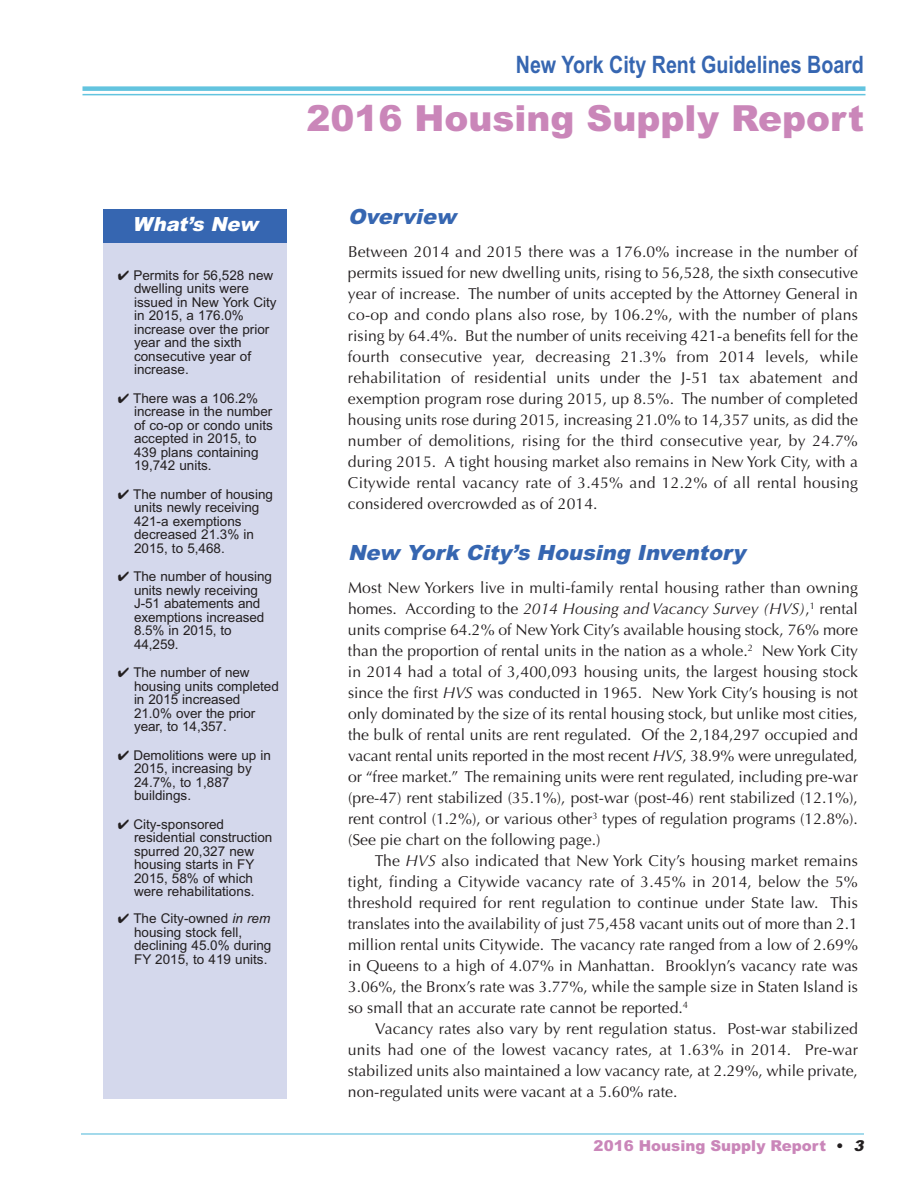
<style>
.page{position:relative;width:918px;height:1188px;background:#fff}
.page>*{position:absolute;margin:0;border:0;box-sizing:border-box;transform-origin:0 0}
.t1{font:900 36px "Arial";color:#ca86b9}
.t2{font:700 24px "Arial Narrow";color:#3666b1}
.t3{font:italic 900 21px "Arial";color:#3666b1}
.t4{font:italic 900 19.5px "Arial";color:#fff}
.t5{font:15.75px/21px "Optima";color:#231f20;text-align:justify}
.t6{font:900 15px "Arial";color:#ca86b9}
.t7{font:13.5px/13.5px "Arial";color:#231f20}
.s1{font-style:italic}
.s2{color:#231f20}
.s3{font-style:italic;color:#231f20}
</style>
<div class="page">
<div style="left:82px;top:86px;width:784px;height:5px;background:#63c4df"></div>
<hr style="left:82px;top:94px;width:784px;height:1px;background:#63c4df">
<hr style="left:81px;top:1133px;width:783px;height:2px;background:#85cee5">
<div style="left:104px;top:243px;width:183px;height:856px;background:#d4d8ec"></div>
<div style="left:104px;top:209px;width:183px;height:34px;background:#3666b1"></div>
<p class="t4" style="left:133px;top:213px;width:133px">What’s New</p>
<p class="t7" style="left:134px;top:268px;width:144px;text-indent:-16px">✔ Permits for 56,528 new dwelling units were issued in New York City in 2015, a 176.0% increase over the prior year and the sixth consecutive year of increase.</p>
<p class="t7" style="left:134px;top:391px;width:140px;text-indent:-16px">✔ There was a 106.2% increase in the number of co-op or condo units accepted in 2015, to<br>439 plans containing<br>19,742 units.</p>
<p class="t7" style="left:134px;top:487px;width:141px;text-indent:-16px">✔ The number of housing units newly receiving<br>421-a exemptions decreased 21.3% in<br>2015, to 5,468.</p>
<p class="t7" style="left:134px;top:570px;width:139px;text-indent:-16px">✔ The number of housing units newly receiving<br>J-51 abatements and exemptions increased<br>8.5% in 2015, to<br>44,259.</p>
<p class="t7" style="left:134px;top:666px;width:146px;text-indent:-16px">✔ The number of new housing units completed in 2015 increased<br>21.0% over the prior year, to 14,357.</p>
<p class="t7" style="left:134px;top:748px;width:138px;text-indent:-16px">✔ Demolitions were up in<br>2015, increasing by<br>24.7%, to 1,887 buildings.</p>
<p class="t7" style="left:134px;top:817px;width:140px;text-indent:-16px">✔ City-sponsored residential construction spurred 20,327 new housing starts in FY<br>2015, 58% of which were rehabilitations.</p>
<p class="t7" style="left:134px;top:912px;width:139px;text-indent:-16px">✔ The City-owned <span class="s1">in rem </span>housing stock fell, declining 45.0% during<br>FY 2015, to 419 units.</p>
<h2 class="t2" style="left:516px;top:51px;width:350px">New York City Rent Guidelines Board</h2>
<h1 class="t1" style="left:306px;top:98px;width:559px">2016 Housing Supply Report</h1>
<h3 class="t3" style="left:348px;top:205px;width:116px">Overview</h3>
<p class="t5" style="left:348px;top:242px;width:512px">Between 2014 and 2015 there was a 176.0% increase in the number of permits issued for new dwelling units, rising to 56,528, the sixth consecutive year of increase. The number of units accepted by the Attorney General in co-op and condo plans also rose, by 106.2%, with the number of plans rising by 64.4%. But the number of units receiving 421-a benefits fell for the fourth consecutive year, decreasing 21.3% from 2014 levels, while rehabilitation of residential units under the J-51 tax abatement and exemption program rose during 2015, up 8.5%. The number of completed housing units rose during 2015, increasing 21.0% to 14,357 units, as did the number of demolitions, rising for the third consecutive year, by 24.7% during 2015. A tight housing market also remains in New York City, with a Citywide rental vacancy rate of 3.45% and 12.2% of all rental housing considered overcrowded as of 2014.</p>
<h3 class="t3" style="left:348px;top:541px;width:405px">New York City’s Housing Inventory</h3>
<p class="t5" style="left:348px;top:578px;width:512px">Most New Yorkers live in multi-family rental housing rather than owning homes. According to the <span class="s1">2014 Housing and Vacancy Survey (HVS)</span>,<sup>1</sup> rental units comprise 64.2% of NewYork City’s available housing stock, 76% more than the proportion of rental units in the nation as a whole.<sup>2</sup> New York City in 2014 had a total of 3,400,093 housing units, the largest housing stock since the first <span class="s1">HVS</span> was conducted in 1965. New York City’s housing is not only dominated by the size of its rental housing stock, but unlike most cities, the bulk of rental units are rent regulated. Of the 2,184,297 occupied and vacant rental units reported in the most recent <span class="s1">HVS</span>, 38.9% were unregulated, or “free market.” The remaining units were rent regulated, including pre-war (pre-47) rent stabilized (35.1%), post-war (post-46) rent stabilized (12.1%), rent control (1.2%), or various other<sup>3</sup> types of regulation programs (12.8%). (See pie chart on the following page.)</p>
<p class="t5" style="left:348px;top:851px;width:512px;text-indent:27px">The <span class="s1">HVS</span> also indicated that New York City’s housing market remains tight, finding a Citywide vacancy rate of 3.45% in 2014, below the 5% threshold required for rent regulation to continue under State law. This translates into the availability of just 75,458 vacant units out of more than 2.1 million rental units Citywide. The vacancy rate ranged from a low of 2.69% in Queens to a high of 4.07% in Manhattan. Brooklyn’s vacancy rate was 3.06%, the Bronx’s rate was 3.77%, while the sample size in Staten Island is so small that an accurate rate cannot be reported.<sup>4</sup></p>
<p class="t5" style="left:348px;top:1019px;width:512px;text-indent:27px">Vacancy rates also vary by rent regulation status. Post-war stabilized units had one of the lowest vacancy rates, at 1.63% in 2014. Pre-war stabilized units also maintained a low vacancy rate, at 2.29%, while private, non-regulated units were vacant at a 5.60% rate.</p>
<p class="t6" style="left:594px;top:1137px;width:276px">2016 Housing Supply Report <span class="s2">•</span> <span class="s3">3</span></p>
</div>
